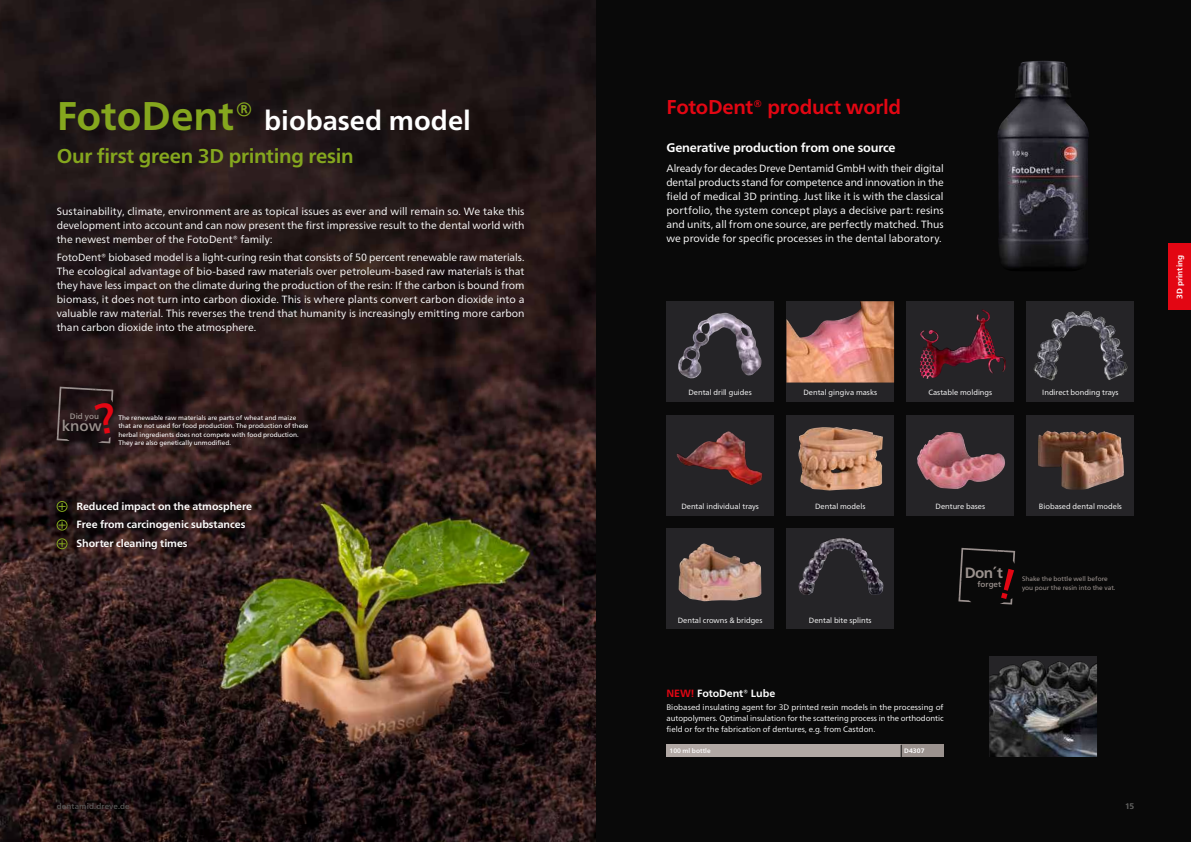
<style>
.page{position:relative;width:1191px;height:842px;background:#fff}
.page>*{position:absolute;margin:0;border:0;box-sizing:border-box;transform-origin:0 0}
.t1{font:700 27px "Frutiger Neue LTW1 G";color:#fff}
.t2{font:700 20px "Frutiger Neue LTW1 G";letter-spacing:-.015em;color:#85a71e}
.t3{font:700 20px "Frutiger Neue LTW1 G";letter-spacing:-.015em;color:#e30613}
.t4{font:700 15px "Frutiger Neue LTW1 G";color:#9b928e}
.t5{font:500 15px "Frutiger Neue LTW1 G";color:#9b928e}
.t6{font:700 12.5px "Frutiger Neue LTW1 G";letter-spacing:-.015em;color:#fff}
.t7{font:10.5px/14px "Frutiger Neue LTW1 G";color:#fff;text-align:justify}
.t8{font:700 10.5px/18.7px "Frutiger Neue LTW1 G";letter-spacing:-.005em;color:#fff}
.t9{font:8px/11px "Frutiger Neue LTW1 G";color:#fff;text-align:justify}
.t10{font:500 8px "Frutiger Neue LTW1 G";letter-spacing:.01em;color:#575756}
.t11{font:500 8px "Frutiger Neue LTW1 G";color:#9b928e}
.t12{font:700 8px "Frutiger Neue LTW1 G";color:#fff}
.t13{font:7.6px "Frutiger Neue LTW1 G";color:#fff}
.t14{font:6.5px/8.5px "Frutiger Neue LTW1 G";color:#fff}
.t15{font:6.5px/8.5px "Frutiger Neue LTW1 G";color:#9b928e}
.t16{font:500 6.5px "Frutiger Neue LTW1 G";color:#fff}
.t17{font:700 6.5px "Frutiger Neue LTW1 G";color:#fff}
.s1{font-size:40px;color:#85a71e}
.s2{color:#e30613}
</style>
<div class="page">
<div style="left:595px;top:0;width:596px;height:842px;background:#090909"></div>
<img style="left:0;top:0;width:595px;height:842px">
<div style="left:57px;top:501px;width:10px;height:11px;border:1px solid #85a71e;border-radius:50%"></div>
<svg style="left:59px;top:503px;width:7px;height:7px"></svg>
<div style="left:57px;top:520px;width:10px;height:10px;border:1px solid #85a71e;border-radius:50%"></div>
<svg style="left:59px;top:522px;width:7px;height:7px"></svg>
<div style="left:57px;top:538px;width:10px;height:11px;border:1px solid #85a71e;border-radius:50%"></div>
<svg style="left:59px;top:540px;width:7px;height:7px"></svg>
<div style="left:786px;top:529px;width:108px;height:100px;background:#252427"></div>
<img style="left:798px;top:538px;width:61px;height:57px">
<div style="left:666px;top:529px;width:108px;height:100px;background:#252427"></div>
<img style="left:678px;top:543px;width:83px;height:59px">
<div style="left:786px;top:415px;width:108px;height:100px;background:#252427"></div>
<img style="left:798px;top:427px;width:85px;height:64px">
<div style="left:666px;top:415px;width:108px;height:100px;background:#252427"></div>
<img style="left:676px;top:431px;width:86px;height:54px">
<div style="left:1026px;top:415px;width:108px;height:100px;background:#252427"></div>
<img style="left:1038px;top:430px;width:86px;height:60px">
<div style="left:906px;top:415px;width:108px;height:100px;background:#252427"></div>
<img style="left:917px;top:432px;width:88px;height:57px">
<div style="left:906px;top:301px;width:108px;height:100px;background:#252427"></div>
<img style="left:920px;top:310px;width:68px;height:54px">
<svg style="left:1026px;top:301px;width:108px;height:100px;fill:#252427"></svg>
<img style="left:1036px;top:311px;width:48px;height:49px">
<div style="left:786px;top:301px;width:108px;height:100px;background:#252427"></div>
<img style="left:786px;top:301px;width:108px;height:81px">
<div style="left:666px;top:301px;width:108px;height:100px;background:#252427"></div>
<img style="left:678px;top:313px;width:83px;height:66px">
<div style="left:1168px;top:244px;width:23px;height:66px;background:#e30613"></div>
<img style="left:997px;top:61px;width:92px;height:210px">
<div style="left:666px;top:745px;width:235px;height:12px;background:#b1a8a4"></div>
<div style="left:901px;top:745px;width:42px;height:12px;background:#9b928e"></div>
<svg style="left:900px;top:745px;width:1px;height:12px"></svg>
<div style="left:989px;top:657px;width:108px;height:100px;background:#252427"></div>
<img style="left:989px;top:660px;width:108px;height:97px">
<svg style="left:57px;top:387px;width:60px;height:56px"></svg>
<svg style="left:958px;top:548px;width:57px;height:56px"></svg>
<h1 class="t1" style="left:57px;top:101px;width:416px"><span class="s1">FotoDent®</span> biobased model</h1>
<h2 class="t2" style="left:57px;top:141px;width:298px">Our first green 3D printing resin</h2>
<p class="t7" style="left:57px;top:204px;width:469px">Sustainability, climate, environment are as topical issues as ever and will remain so. We take this development into account and can now present the first impressive result to the dental world with the newest member of the FotoDent® family:</p>
<p class="t7" style="left:57px;top:250px;width:469px">FotoDent® biobased model is a light-curing resin that consists of 50 percent renewable raw materials.<br>The ecological advantage of bio-based raw materials over petroleum-based raw materials is that they have less impact on the climate during the production of the resin: If the carbon is bound from biomass, it does not turn into carbon dioxide. This is where plants convert carbon dioxide into a valuable raw material. This reverses the trend that humanity is increasingly emitting more carbon than carbon dioxide into the atmosphere.</p>
<p class="t11" style="left:70px;top:410px;width:31px">Did you</p>
<h3 class="t5" style="left:62px;top:415px;width:41px">know</h3>
<p class="t14" style="left:118px;top:413px;width:192px">The renewable raw materials are parts of wheat and maize that are not used for food production. The production of these herbal ingredients does not compete with food production.<br>They are also genetically unmodified.</p>
<p class="t8" style="left:77px;top:496px;width:177px">Reduced impact on the atmosphere<br>Free from carcinogenic substances<br>Shorter cleaning times</p>
<p class="t10" style="left:57px;top:801px;width:75px">dentamid.dreve.de</p>
<h2 class="t3" style="left:666px;top:93px;width:236px">FotoDent® product world</h2>
<p class="t6" style="left:666px;top:139px;width:231px">Generative production from one source</p>
<p class="t7" style="left:666px;top:161px;width:279px">Already for decades Dreve Dentamid GmbH with their digital dental products stand for competence and innovation in the field of medical 3D printing. Just like it is with the classical portfolio, the system concept plays a decisive part: resins and units, all from one source, are perfectly matched. Thus we provide for specific processes in the dental laboratory.</p>
<p class="t13" style="left:688px;top:388px;width:65px">Dental drill guides</p>
<p class="t13" style="left:803px;top:388px;width:75px">Dental gingiva masks</p>
<p class="t13" style="left:928px;top:388px;width:65px">Castable moldings</p>
<p class="t13" style="left:1042px;top:388px;width:78px">Indirect bonding trays</p>
<p class="t13" style="left:681px;top:502px;width:79px">Dental individual trays</p>
<p class="t13" style="left:815px;top:502px;width:52px">Dental models</p>
<p class="t13" style="left:935px;top:502px;width:51px">Denture bases</p>
<p class="t13" style="left:1039px;top:502px;width:85px">Biobased dental models</p>
<p class="t13" style="left:678px;top:615px;width:86px">Dental crowns &amp; bridges</p>
<p class="t13" style="left:809px;top:615px;width:64px">Dental bite splints</p>
<h3 class="t4" style="left:964px;top:562px;width:40px">Don´t</h3>
<p class="t11" style="left:977px;top:578px;width:25px">forget</p>
<p class="t15" style="left:1022px;top:574px;width:95px">Shake the bottle well before you pour the resin into the vat.</p>
<p class="t8" style="left:666px;top:683px;width:110px"><span class="s2">NEW!</span> FotoDent® Lube</p>
<p class="t9" style="left:666px;top:702px;width:279px">Biobased insulating agent for 3D printed resin models in the processing of autopolymers. Optimal insulation for the scattering process in the orthodontic field or for the fabrication of dentures, e.g. from Castdon.</p>
<p class="t16" style="left:669px;top:746px;width:43px">100 ml bottle</p>
<p class="t17" style="left:904px;top:746px;width:22px">D4307</p>
<p class="t10" style="left:1125px;top:801px;width:11px">15</p>
<p class="t12" style="left:1173px;top:299px;width:45px;rotate:-90deg">3D printing</p>
</div>
